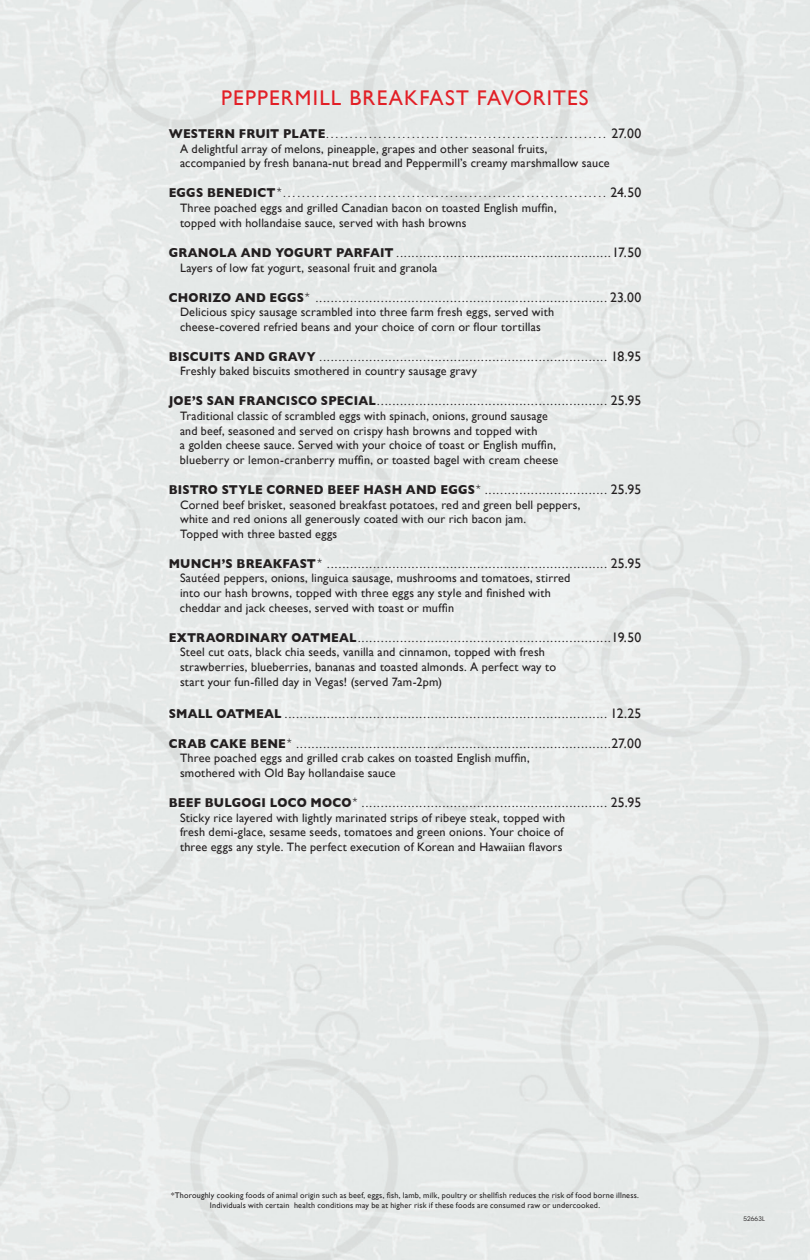
<style>
.page{position:relative;width:810px;height:1260px;background:#fff}
.page>*{position:absolute;margin:0;border:0;box-sizing:border-box;transform-origin:0 0}
.t1{font:21.25px "Gill Sans";letter-spacing:.055em;color:#e21f26}
.t2{font:700 13px "Gill Sans";letter-spacing:.015em;color:#231f20;scale:.91 1}
.t3{font:12.5px "Futura Std";color:#231f20}
.t4{font:12.25px/14.6px "Gill Sans";letter-spacing:.015em;color:#231f20}
.t5{font:600 8.75px "Gill Sans";color:#231f20}
.t6{font:8.12px/9.8px "Gill Sans";letter-spacing:.025em;color:#231f20;text-align:center}
.t7{font:6.25px "ITC Avant Garde Std";letter-spacing:.035em;color:#231f20}
.s1{font-weight:700;font-size:13px}
.s2{font-weight:400;font-size:13.75px}
.s3{font-family:"Futura Std";font-weight:300;font-size:12.5px}
.s4{font-family:"Gill Sans";font-weight:700;font-size:13px}
.s5{font-family:"Gill Sans";font-size:13.75px}
.s6{font-weight:300}
.s7{font-family:"Futura Std";font-weight:400;font-size:12.5px}
</style>
<div class="page">
<h1 class="t1" style="left:221px;top:85px;width:369px">PEPPERMILL BREAKFAST FAVORITES</h1>
<p class="t5" style="left:169px;top:130px;width:474px"><span class="s1">WESTERN FRUIT PLATE</span>........................................................... <span class="s2">27.00</span></p>
<p class="t4" style="left:180px;top:141px;width:431px">A delightful array of melons, pineapple, grapes and other seasonal fruits, accompanied by fresh banana-nut bread and Peppermill’s creamy marshmallow sauce</p>
<p class="t5" style="left:169px;top:189px;width:474px"><span class="s1">EGGS BENEDICT</span><span class="s3">*</span>.................................................................... <span class="s2">24.50</span></p>
<p class="t4" style="left:180px;top:200px;width:378px">Three poached eggs and grilled Canadian bacon on toasted English muffin, topped with hollandaise sauce, served with hash browns</p>
<p class="t3" style="left:169px;top:244px;width:474px"><span class="s4">GRANOLA AND YOGURT PARFAIT</span> ........................................................<span class="s5">17.50</span></p>
<p class="t4" style="left:180px;top:260px;width:259px">Layers of low fat yogurt, seasonal fruit and granola</p>
<p class="t3" style="left:169px;top:289px;width:474px"><span class="s4">CHORIZO AND EGGS</span><span class="s6">*</span> ............................................................................ <span class="s5">23.00</span></p>
<p class="t4" style="left:180px;top:305px;width:376px">Delicious spicy sausage scrambled into three farm fresh eggs, served with cheese-covered refried beans and your choice of corn or flour tortillas</p>
<p class="t3" style="left:169px;top:348px;width:474px"><span class="s4">BISCUITS AND GRAVY</span> ........................................................................... <span class="s5">18.95</span></p>
<p class="t4" style="left:180px;top:364px;width:299px">Freshly baked biscuits smothered in country sausage gravy</p>
<p class="t3" style="left:169px;top:393px;width:474px"><span class="s4">JOE’S SAN FRANCISCO SPECIAL</span>............................................................ <span class="s5">25.95</span></p>
<p class="t4" style="left:180px;top:408px;width:380px">Traditional classic of scrambled eggs with spinach, onions, ground sausage and beef, seasoned and served on crispy hash browns and topped with<br>a golden cheese sauce. Served with your choice of toast or English muffin, blueberry or lemon-cranberry muffin, or toasted bagel with cream cheese</p>
<p class="t2" style="left:169px;top:479px;width:521px">BISTRO STYLE CORNED BEEF HASH AND EGGS<span class="s3">*</span> <span class="s7">................................</span> <span class="s2">25.95</span></p>
<p class="t4" style="left:180px;top:497px;width:402px">Corned beef brisket, seasoned breakfast potatoes, red and green bell peppers, white and red onions all generously coated with our rich bacon jam.<br>Topped with three basted eggs</p>
<p class="t3" style="left:169px;top:555px;width:474px"><span class="s4">MUNCH’S BREAKFAST</span><span class="s6">*</span> ......................................................................... <span class="s5">25.95</span></p>
<p class="t4" style="left:180px;top:571px;width:392px">Sautéed peppers, onions, linguica sausage, mushrooms and tomatoes, stirred into our hash browns, topped with three eggs any style and finished with cheddar and jack cheeses, served with toast or muffin</p>
<p class="t3" style="left:169px;top:629px;width:474px"><span class="s4">EXTRAORDINARY OATMEAL</span>..................................................................<span class="s5">19.50</span></p>
<p class="t4" style="left:180px;top:645px;width:378px">Steel cut oats, black chia seeds, vanilla and cinnamon, topped with fresh strawberries, blueberries, bananas and toasted almonds. A perfect way to start your fun-filled day in Vegas! (served 7am-2pm)</p>
<p class="t3" style="left:169px;top:705px;width:474px"><span class="s4">SMALL OATMEAL</span> .................................................................................... <span class="s5">12.25</span></p>
<p class="t3" style="left:169px;top:735px;width:474px"><span class="s4">CRAB CAKE BENE</span><span class="s6">*</span> ..................................................................................<span class="s5">27.00</span></p>
<p class="t4" style="left:180px;top:751px;width:351px">Three poached eggs and grilled crab cakes on toasted English muffin, smothered with Old Bay hollandaise sauce</p>
<p class="t3" style="left:169px;top:794px;width:474px"><span class="s4">BEEF BULGOGI LOCO MOCO</span><span class="s6">*</span> ................................................................ <span class="s5">25.95</span></p>
<p class="t4" style="left:180px;top:810px;width:387px;text-align:justify">Sticky rice layered with lightly marinated strips of ribeye steak, topped with fresh demi-glace, sesame seeds, tomatoes and green onions. Your choice of three eggs any style. The perfect execution of Korean and Hawaiian flavors</p>
<p class="t6" style="left:171px;top:1190px;width:469px">*Thoroughly cooking foods of animal origin such as beef, eggs, fish, lamb, milk, poultry or shellfish reduces the risk of food borne illness.<br>Individuals with certain health conditions may be at higher risk if these foods are consumed raw or undercooked.</p>
<p class="t7" style="left:743px;top:1215px;width:23px">52663L</p>
</div>
